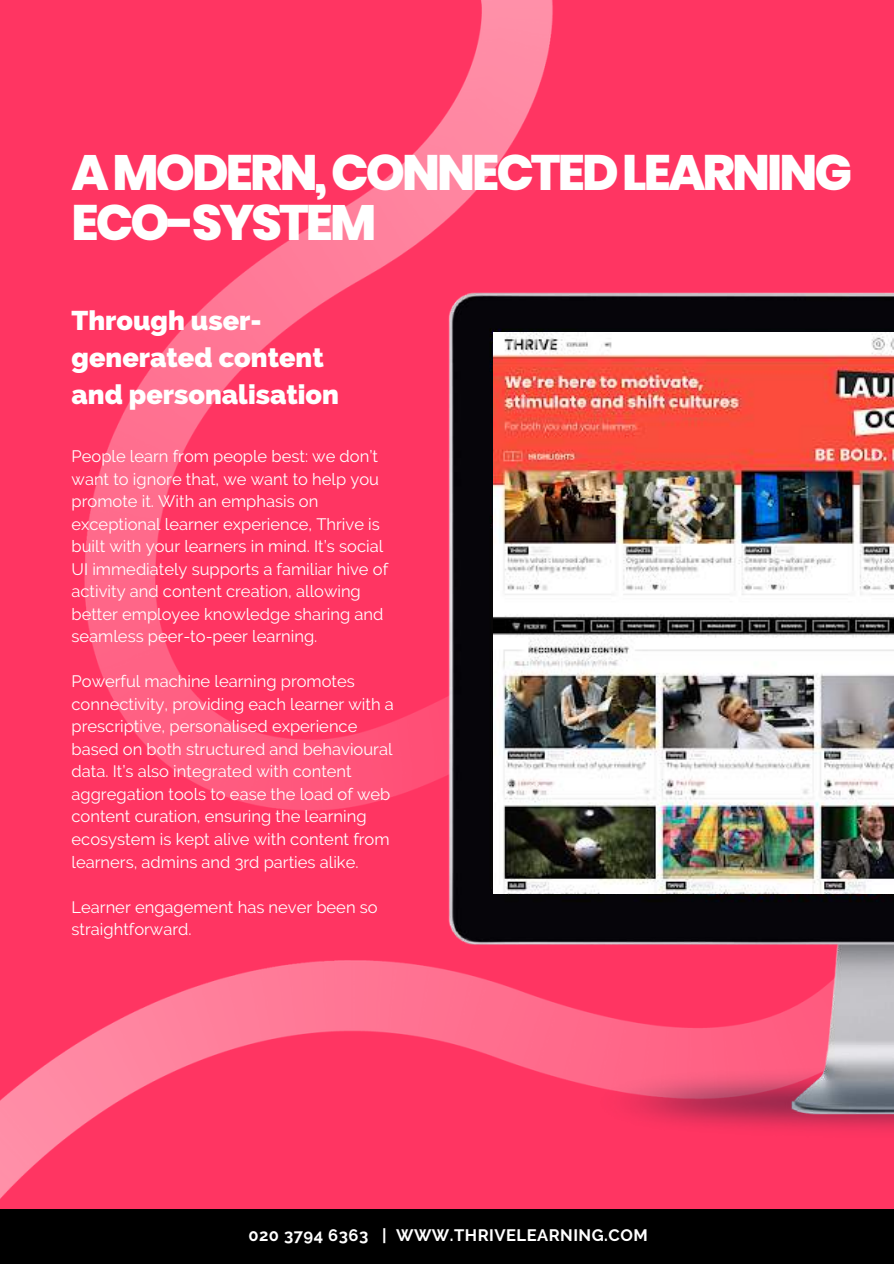
<style>
.page{position:relative;width:894px;height:1264px;background:#fff}
.page>*{position:absolute;margin:0;border:0;box-sizing:border-box;transform-origin:0 0}
.t1{font:800 49.65px/50.7px "Poppins";letter-spacing:-.06em;color:#fff}
.t2{font:800 27px/37.2px "Raleway";color:#fff}
.t3{font:16.5px/22.5px "Raleway";color:#fff}
.t4{font:700 16.5px "Raleway";letter-spacing:.03em;color:#fff}
</style>
<div class="page">
<img style="left:0;top:0;width:893px;height:1209px">
<div style="left:0;top:1209px;width:893px;height:54px;background:#000"></div>
<img style="left:447px;top:286px;width:446px;height:869px">
<img style="left:493px;top:333px;width:400px;height:560px">
<h1 class="t1" style="left:72px;top:147px;width:781px">AMODERN,CONNECTEDLEARNING<br>ECO-SYSTEM</h1>
<h2 class="t2" style="left:72px;top:301px;width:269px">Through user&shy;generated content and personalisation</h2>
<p class="t3" style="left:72px;top:445px;width:318px">People learn from people best: we don’t want to ignore that, we want to help you promote it. With an emphasis on exceptional learner experience, Thrive is built with your learners in mind. It’s social UI immediately supports a familiar hive of activity and content creation, allowing better employee knowledge sharing and seamless peer-to-peer learning.</p>
<p class="t3" style="left:72px;top:670px;width:324px">Powerful machine learning promotes connectivity, providing each learner with a prescriptive, personalised experience based on both structured and behavioural data. It’s also integrated with content aggregation tools to ease the load of web content curation, ensuring the learning ecosystem is kept alive with content from learners, admins and 3rd parties alike.</p>
<p class="t3" style="left:72px;top:895px;width:307px">Learner engagement has never been so straightforward.</p>
<p class="t4" style="left:248px;top:1225px;width:400px">020 3794 6363 | WWW.THRIVELEARNING.COM</p>
</div>
